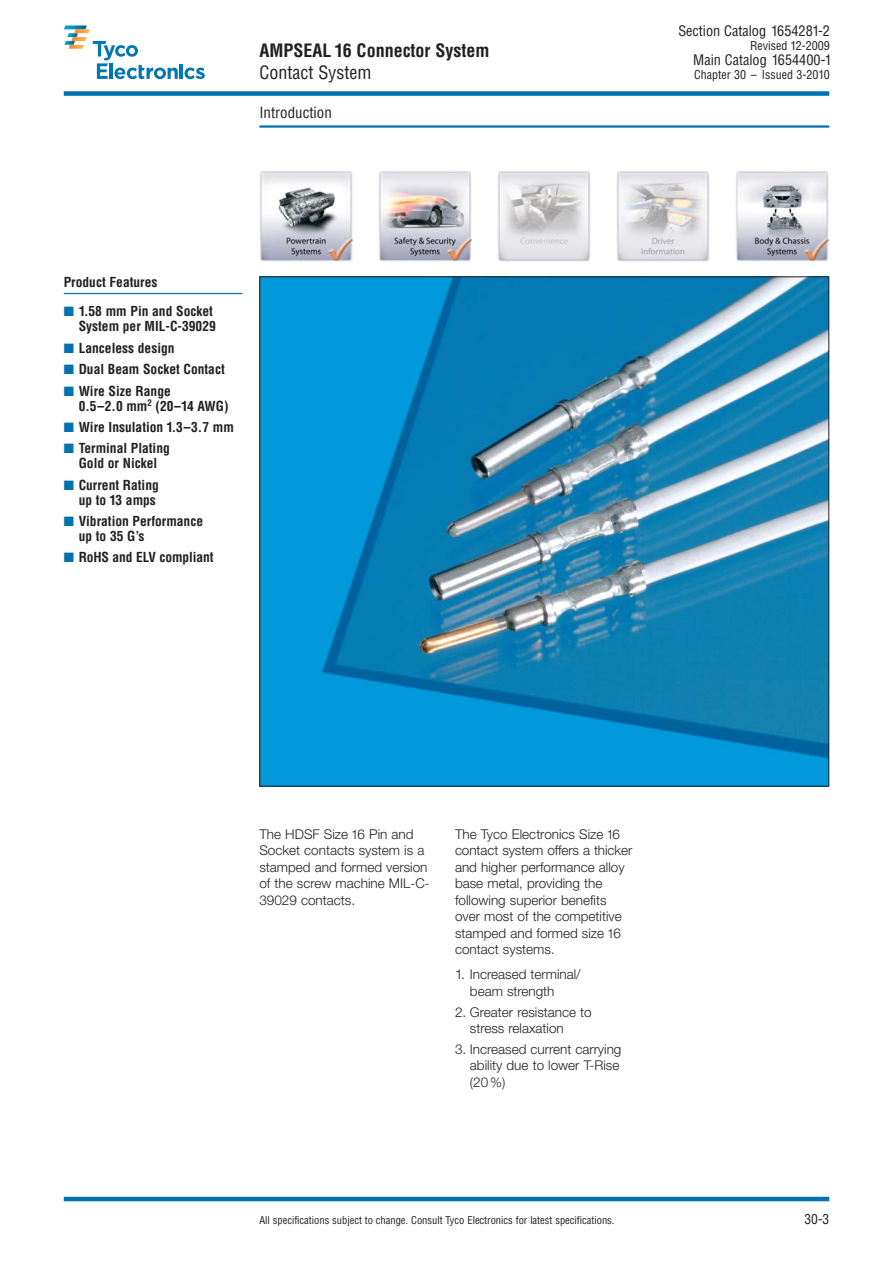
<style>
.page{position:relative;width:893px;height:1263px;background:#fff}
.page>*{position:absolute;margin:0;border:0;box-sizing:border-box;transform-origin:0 0}
.t1{font:700 condensed 18px "Helvetica";color:#231f20}
.t2{font:condensed 18px "Helvetica";color:#231f20}
.t3{font:condensed 15px "Helvetica";color:#231f20}
.t4{font:condensed 14.25px "Helvetica";color:#231f20}
.t5{font:300 13.5px/16.5px "Helvetica Neue";color:#231f20}
.t6{font:700 condensed 13.5px/15px "Helvetica";color:#231f20;text-align:right}
.t7{font:condensed 13.5px "Helvetica";color:#231f20}
.t8{font:condensed 12px "Helvetica";color:#231f20}
.t9{font:condensed 10.5px "Helvetica";color:#231f20}
.s1{color:#0072ae}
.s2{color:#fff}
.s3{font-size:13.05px}
</style>
<div class="page">
<hr style="left:259px;top:125px;width:570px;height:3px;background:#0072ae">
<div style="left:64px;top:91px;width:765px;height:5px;background:#0072ae"></div>
<svg style="left:64px;top:26px;width:141px;height:53px"></svg>
<hr style="left:64px;top:1197px;width:765px;height:4px;background:#0072ae">
<hr style="left:64px;top:293px;width:178px;height:1px;background:#0072ae">
<img style="left:261px;top:278px;width:566px;height:507px">
<img style="left:259px;top:171px;width:93px;height:91px">
<img style="left:378px;top:171px;width:93px;height:91px">
<img style="left:498px;top:171px;width:92px;height:91px">
<img style="left:617px;top:171px;width:92px;height:91px">
<img style="left:736px;top:171px;width:92px;height:91px">
<h1 class="t1" style="left:259px;top:43px;width:232px">AMPSEAL 16 Connector System</h1>
<h1 class="t2" style="left:259px;top:65px;width:113px">Contact System</h1>
<p class="t3" style="left:259px;top:106px;width:74px">Introduction</p>
<p class="t6" style="left:64px;top:275px;width:95px">Product Features</p>
<p class="t6" style="left:64px;top:305px;width:154px"><span class="s1">■</span> 1.58 mm Pin and Socket<br>System per MIL-C-39029</p>
<p class="t6" style="left:64px;top:341px;width:112px"><span class="s1">■</span> Lanceless design</p>
<p class="t6" style="left:64px;top:363px;width:163px"><span class="s1">■</span> Dual Beam Socket Contact</p>
<p class="t6" style="left:79px;top:384px;width:151px;text-align:left;text-indent:-15px"><span class="s1">■</span> Wire Size Range<br>0.5–2.0 mm<sup>2</sup> (20–14 AWG)</p>
<p class="t6" style="left:64px;top:421px;width:172px"><span class="s1">■</span> Wire Insulation 1.3–3.7 mm</p>
<p class="t6" style="left:64px;top:442px;width:108px;text-align:center"><span class="s1">■</span> Terminal Plating<br>Gold or Nickel</p>
<p class="t6" style="left:64px;top:478px;width:97px"><span class="s1">■</span> Current Rating up to 13 amps</p>
<p class="t6" style="left:79px;top:515px;width:126px;text-align:left;text-indent:-15px"><span class="s1">■</span> Vibration Performance up to 35 G’s</p>
<p class="t6" style="left:64px;top:551px;width:151px"><span class="s1">■</span> RoHS and ELV compliant</p>
<p class="t4" style="left:678px;top:26px;width:155px">Section Catalog 1654281-2<span class="s2">.</span></p>
<p class="t8" style="left:750px;top:41px;width:83px">Revised 12-2009<span class="s2">.</span></p>
<p class="t4" style="left:693px;top:55px;width:140px">Main Catalog 1654400-1</p>
<p class="t8" style="left:694px;top:70px;width:139px">Chapter 30 – Issued 3-2010<span class="s2">.</span></p>
<p class="t5" style="left:259px;top:827px;width:172px">The HDSF Size <span class="s3">1</span>6 Pin and<br>Socket contacts system is a stamped and formed version of the screw machine MIL-C-<br>39029 contacts.</p>
<p class="t5" style="left:455px;top:827px;width:179px">The Tyco Electronics Size <span class="s3">1</span>6 contact system offers a thicker and higher performance alloy base metal, providing the following superior benefits over most of the competitive stamped and formed size <span class="s3">1</span>6 contact systems.</p>
<p class="t5" style="left:470px;top:967px;width:112px;text-indent:-15px">1. Increased terminal/ beam strength</p>
<p class="t5" style="left:470px;top:1005px;width:123px;text-indent:-15px">2. Greater resistance to stress relaxation</p>
<p class="t5" style="left:470px;top:1042px;width:153px;text-indent:-15px">3. Increased current carrying ability due to lower T-Rise (20 %)</p>
<p class="t9" style="left:259px;top:1216px;width:357px">All specifications subject to change. Consult Tyco Electronics for latest specifications.</p>
<p class="t7" style="left:804px;top:1214px;width:26px">30-3</p>
</div>
